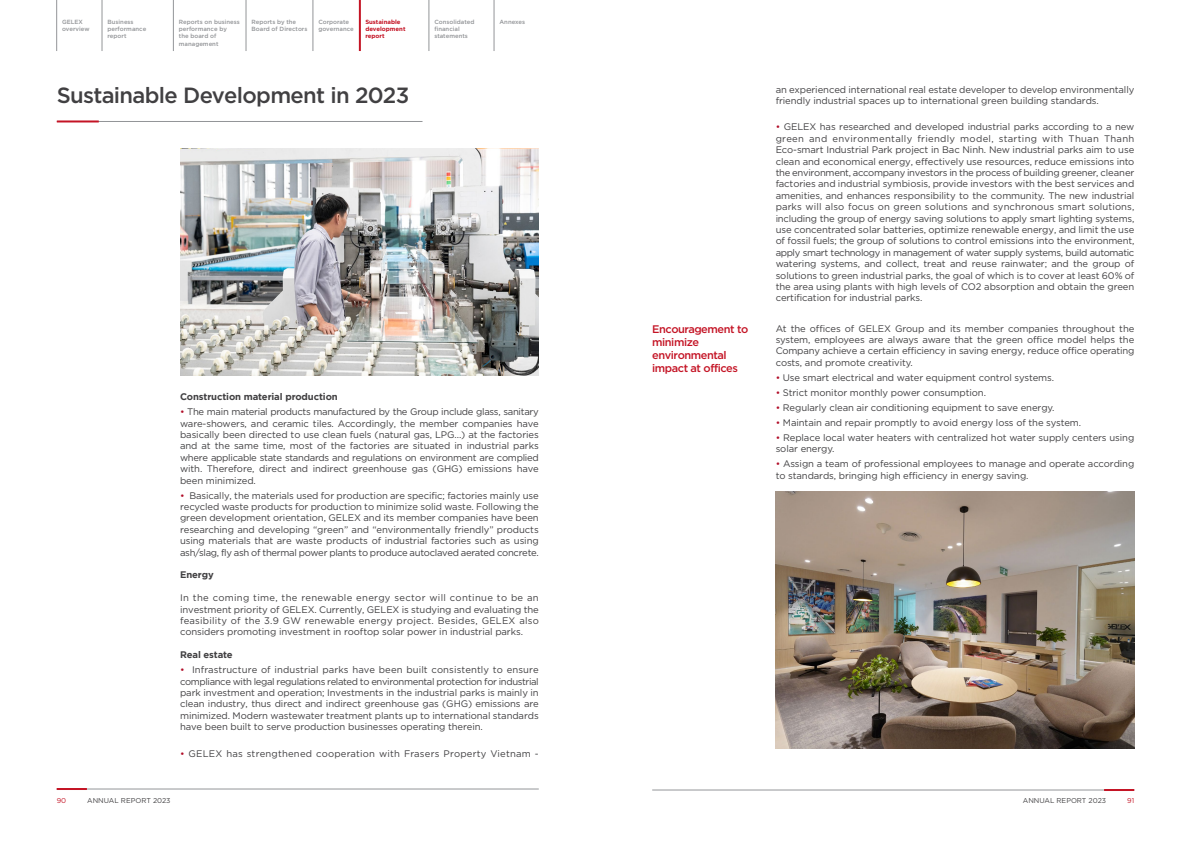
<style>
.page{position:relative;width:1191px;height:842px;background:#fff}
.page>*{position:absolute;margin:0;border:0;box-sizing:border-box;transform-origin:0 0}
.t1{font:22px "SVN Gotham";letter-spacing:-.03em;color:#414042}
.t2{font:11px/13.2px "SVN Gotham";letter-spacing:-.04em;color:#c41425}
.t3{font:9.5px/11.4px "SVN Gotham";letter-spacing:-.01em;color:#414042;text-align:justify}
.t4{font:9.5px "SVN Gotham";letter-spacing:.02em;color:#414042}
.t5{font:700 9.5px "SVN Gotham";letter-spacing:-.01em;color:#414042}
.t6{font:7px "SVN Gotham";color:#414042}
.t7{font:7px "SVN Gotham";color:#c41425}
.t8{font:6px/7.2px "SVN Gotham";color:#939598}
.t9{font:700 6px/7.2px "SVN Gotham";color:#c41425}
.s1{color:#b10d28}
</style>
<div class="page">
<hr style="left:57px;top:789px;width:482px;height:1px;background:#939598">
<hr style="left:57px;top:788px;width:30px;height:2px;background:#c41425">
<hr style="left:57px;top:121px;width:365px;height:1px;background:#939598">
<hr style="left:57px;top:120px;width:42px;height:2px;background:#c41425">
<img style="left:180px;top:149px;width:359px;height:227px">
<hr style="left:652px;top:790px;width:482px;height:1px;background:#939598">
<hr style="left:1104px;top:789px;width:30px;height:2px;background:#c41425">
<img style="left:775px;top:492px;width:359px;height:256px">
<hr style="left:56px;top:0;width:1px;height:51px;background:#939598">
<hr style="left:102px;top:0;width:1px;height:51px;background:#939598">
<hr style="left:173px;top:0;width:1px;height:51px;background:#939598">
<hr style="left:246px;top:0;width:1px;height:51px;background:#939598">
<hr style="left:313px;top:0;width:1px;height:51px;background:#939598">
<hr style="left:359px;top:0;width:2px;height:51px;background:#c41425">
<hr style="left:429px;top:0;width:1px;height:51px;background:#939598">
<hr style="left:494px;top:0;width:1px;height:51px;background:#939598">
<p class="t8" style="left:62px;top:18px;width:29px">GELEX overview</p>
<p class="t8" style="left:107px;top:18px;width:40px">Business performance report</p>
<p class="t8" style="left:179px;top:18px;width:62px">Reports on business performance by<br>the board of management</p>
<p class="t8" style="left:251px;top:18px;width:57px">Reports by the<br>Board of Directors</p>
<p class="t8" style="left:318px;top:18px;width:37px">Corporate governance</p>
<p class="t9" style="left:365px;top:18px;width:42px">Sustainable development report</p>
<p class="t8" style="left:434px;top:18px;width:42px">Consolidated financial statements</p>
<p class="t8" style="left:499px;top:18px;width:27px">Annexes</p>
<h1 class="t1" style="left:57px;top:78px;width:354px">Sustainable Development in 2023</h1>
<p class="t5" style="left:180px;top:390px;width:159px">Construction material production</p>
<p class="t3" style="left:180px;top:405px;width:360px"><span class="s1">•</span> The main material products manufactured by the Group include glass, sanitary ware-showers, and ceramic tiles. Accordingly, the member companies have basically been directed to use clean fuels (natural gas, LPG...) at the factories and at the same time, most of the factories are situated in industrial parks where applicable state standards and regulations on environment are complied with. Therefore, direct and indirect greenhouse gas (GHG) emissions have been minimized.</p>
<p class="t3" style="left:180px;top:489px;width:360px"><span class="s1">•</span> Basically, the materials used for production are specific; factories mainly use recycled waste products for production to minimize solid waste. Following the green development orientation, GELEX and its member companies have been researching and developing “green” and “environmentally friendly” products using materials that are waste products of industrial factories such as using ash/slag, fly ash of thermal power plants to produce autoclaved aerated concrete.</p>
<p class="t5" style="left:180px;top:568px;width:35px">Energy</p>
<p class="t3" style="left:180px;top:591px;width:360px">In the coming time, the renewable energy sector will continue to be an investment priority of GELEX. Currently, GELEX is studying and evaluating the feasibility of the 3.9 GW renewable energy project. Besides, GELEX also considers promoting investment in rooftop solar power in industrial parks.</p>
<p class="t5" style="left:180px;top:648px;width:54px">Real estate</p>
<p class="t3" style="left:180px;top:663px;width:360px"><span class="s1">•</span> Infrastructure of industrial parks have been built consistently to ensure compliance with legal regulations related to environmental protection for industrial park investment and operation; Investments in the industrial parks is mainly in clean industry, thus direct and indirect greenhouse gas (GHG) emissions are minimized. Modern wastewater treatment plants up to international standards have been built to serve production businesses operating therein.</p>
<p class="t4" style="left:180px;top:746px;width:360px"><span class="s1">•</span> GELEX has strengthened cooperation with Frasers Property Vietnam -</p>
<p class="t7" style="left:57px;top:796px;width:11px">90</p>
<p class="t6" style="left:87px;top:796px;width:85px">ANNUAL REPORT 2023</p>
<p class="t2" style="left:652px;top:321px;width:98px">Encouragement to minimize environmental impact at offices</p>
<p class="t3" style="left:775px;top:83px;width:360px">an experienced international real estate developer to develop environmentally friendly industrial spaces up to international green building standards.</p>
<p class="t3" style="left:775px;top:121px;width:360px"><span class="s1">•</span> GELEX has researched and developed industrial parks according to a new green and environmentally friendly model, starting with Thuan Thanh Eco-smart Industrial Park project in Bac Ninh. New industrial parks aim to use clean and economical energy, effectively use resources, reduce emissions into the environment, accompany investors in the process of building greener, cleaner factories and industrial symbiosis, provide investors with the best services and amenities, and enhances responsibility to the community. The new industrial parks will also focus on green solutions and synchronous smart solutions, including the group of energy saving solutions to apply smart lighting systems, use concentrated solar batteries, optimize renewable energy, and limit the use of fossil fuels; the group of solutions to control emissions into the environment, apply smart technology in management of water supply systems, build automatic watering systems, and collect, treat and reuse rainwater; and the group of solutions to green industrial parks, the goal of which is to cover at least 60% of the area using plants with high levels of CO2 absorption and obtain the green certification for industrial parks.</p>
<p class="t3" style="left:775px;top:322px;width:360px">At the offices of GELEX Group and its member companies throughout the system, employees are always aware that the green office model helps the Company achieve a certain efficiency in saving energy, reduce office operating costs, and promote creativity.</p>
<p class="t3" style="left:775px;top:371px;width:280px"><span class="s1">•</span> Use smart electrical and water equipment control systems.</p>
<p class="t3" style="left:775px;top:386px;width:212px"><span class="s1">•</span> Strict monitor monthly power consumption.</p>
<p class="t3" style="left:775px;top:401px;width:280px"><span class="s1">•</span> Regularly clean air conditioning equipment to save energy.</p>
<p class="t3" style="left:775px;top:416px;width:307px"><span class="s1">•</span> Maintain and repair promptly to avoid energy loss of the system.</p>
<p class="t3" style="left:775px;top:431px;width:360px"><span class="s1">•</span> Replace local water heaters with centralized hot water supply centers using solar energy.</p>
<p class="t3" style="left:775px;top:457px;width:360px"><span class="s1">•</span> Assign a team of professional employees to manage and operate according to standards, bringing high efficiency in energy saving.</p>
<p class="t6" style="left:1022px;top:796px;width:85px">ANNUAL REPORT 2023</p>
<p class="t7" style="left:1127px;top:796px;width:9px">91</p>
</div>
